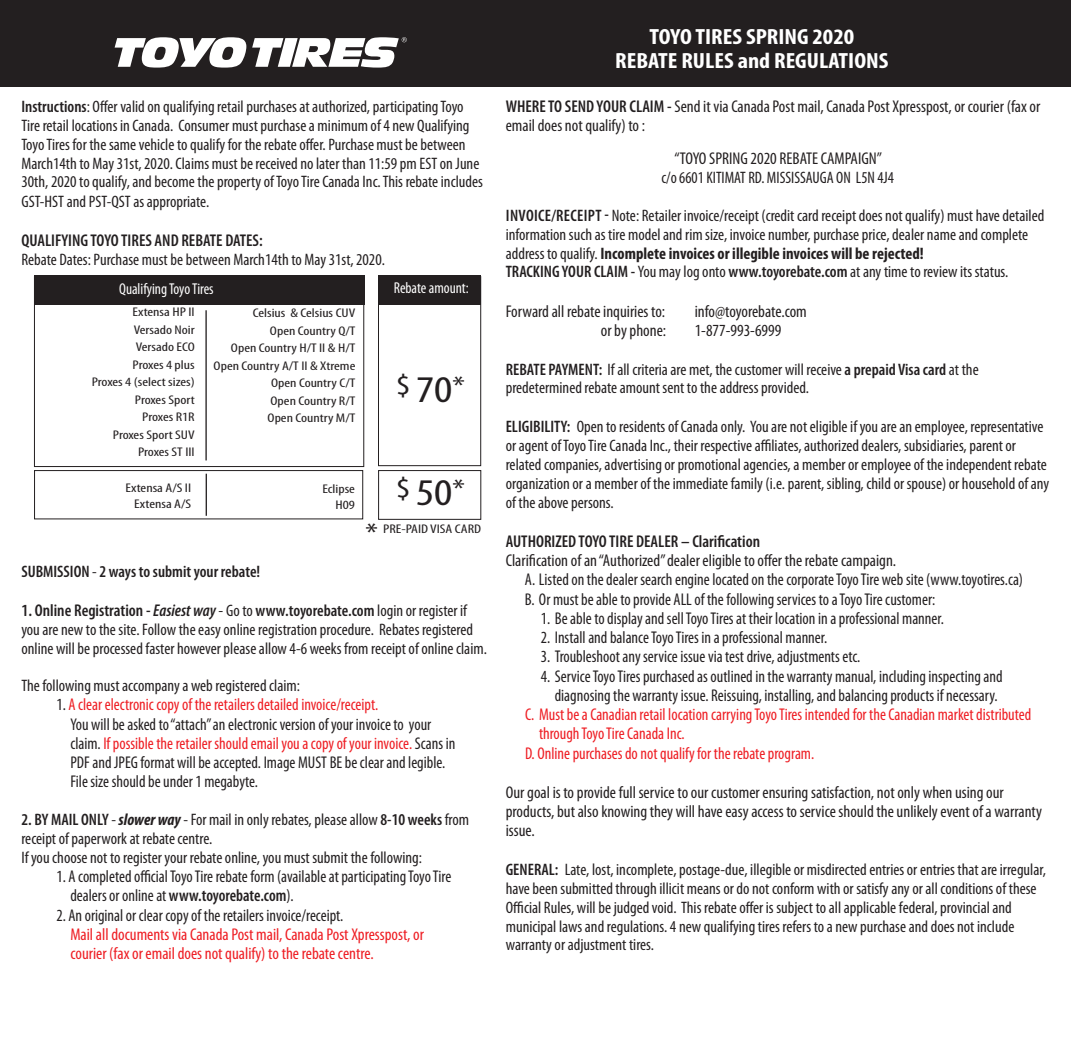
<style>
.page{position:relative;width:1071px;height:1040px;background:#fff}
.page>*{position:absolute;margin:0;border:0;box-sizing:border-box;transform-origin:0 0}
.t1{font:condensed 37.8px "Myriad Pro";color:#231f20;scale:1.25 1}
.t2{font:700 condensed 22.05px/24.5px "Myriad Pro";color:#fff;text-align:center;scale:1.11 1}
.t3{font:condensed 17.15px/19.2px "Myriad Pro";color:#231f20;scale:.96 1}
.t4{font:condensed 17.15px/19.2px "Myriad Pro";color:#231f20}
.t5{font:condensed 17.15px "Myriad Pro";color:#ee1d23;scale:.96 1}
.t6{font:600 condensed 17.15px "Myriad Pro";color:#231f20}
.t7{font:condensed 17.15px/19.2px "Myriad Pro";color:#ee1d23}
.t8{font:condensed 16.62px/18.9px "Myriad Pro";color:#231f20}
.t9{font:condensed 16.62px "Myriad Pro";color:#231f20;scale:.96 1}
.t10{font:600 condensed 16.62px "Myriad Pro";color:#231f20}
.t11{font:condensed 15.75px "Myriad Pro";color:#fff}
.t12{font:condensed 12.6px/17.5px "Myriad Pro";color:#231f20;text-align:right;scale:1.25 1}
.s1{font-weight:600}
.s2{font-size:27.3px}
.s3{font-weight:400}
.s4{font-style:italic}
.s5{font-weight:400;font-size:16.62px}
.s6{font-size:16.62px}
.s7{color:#ee1d23}
.s8{font-weight:700;font-style:italic}
.s9{font-weight:700}
</style>
<div class="page">
<div style="left:0;top:0;width:1071px;height:87px;background:#231f20"></div>
<svg style="left:115px;top:37px;width:131px;height:31px"></svg>
<svg style="left:252px;top:37px;width:155px;height:31px"></svg>
<div style="left:34px;top:276px;width:330px;height:191px;border:1px solid #231f20"></div>
<div style="left:34px;top:470px;width:329px;height:49px;border:1px solid #231f20"></div>
<div style="left:378px;top:276px;width:103px;height:190px;border:1px solid #231f20"></div>
<div style="left:378px;top:470px;width:103px;height:50px;border:1px solid #231f20"></div>
<div style="left:34px;top:275px;width:330px;height:30px;background:#231f20"></div>
<div style="left:378px;top:275px;width:103px;height:30px;background:#231f20"></div>
<hr style="left:205px;top:310px;width:2px;height:150px;background:#231f20">
<hr style="left:206px;top:473px;width:1px;height:43px;background:#231f20">
<p class="t8" style="left:21px;top:97px;width:463px"><span class="s1">Instructions</span>: Offer valid on qualifying retail purchases at authorized, participating Toyo Tire retail locations in Canada. Consumer must purchase a minimum of 4 new Qualifying Toyo Tires for the same vehicle to qualify for the rebate offer. Purchase must be between March14th to May 31st, 2020. Claims must be received no later than 11:59 pm EST on June 30th, 2020 to qualify, and become the property of Toyo Tire Canada Inc. This rebate includes GST-HST and PST-QST as appropriate.</p>
<p class="t6" style="left:21px;top:231px;width:243px">QUALIFYING TOYO TIRES AND REBATE DATES:</p>
<p class="t8" style="left:21px;top:249px;width:365px">Rebate Dates: Purchase must be between March14th to May 31st, 2020.</p>
<p class="t11" style="left:119px;top:279px;width:96px">Qualifying Toyo Tires</p>
<p class="t11" style="left:394px;top:279px;width:76px">Rebate amount:</p>
<p class="t12" style="left:92px;top:303px;width:84px">Extensa HP II<br>Versado Noir<br>Versado ECO<br>Proxes 4 plus<br>Proxes 4 (select sizes)<br>Proxes Sport<br>Proxes R1R<br>Proxes Sport SUV<br>Proxes ST III</p>
<p class="t12" style="left:214px;top:304px;width:115px">Celsius &amp; Celsius CUV<br>Open Country Q/T<br>Open Country H/T II &amp; H/T<br>Open Country A/T II &amp; Xtreme<br>Open Country C/T<br>Open Country R/T<br>Open Country M/T</p>
<h1 class="t1" style="left:396px;top:367px;width:56px"><sup>$</sup> 70<sup>*</sup></h1>
<p class="t12" style="left:126px;top:480px;width:54px;line-height:15.9px">Extensa A/S II<br>Extensa A/S</p>
<p class="t12" style="left:322px;top:481px;width:28px;line-height:15.9px">Eclipse<br>H09</p>
<h1 class="t1" style="left:396px;top:469px;width:56px"><sup>$</sup> 50<sup>*</sup></h1>
<p class="t12" style="left:365px;top:520px;width:94px"><span class="s2">*</span> PRE-PAID VISA CARD</p>
<p class="t10" style="left:21px;top:562px;width:240px">SUBMISSION <span class="s3">-</span> 2 ways to submit your rebate!</p>
<p class="t6" style="left:21px;top:601px;width:447px">1. Online Registration - <span class="s4">Easiest way</span> <span class="s3">-</span> <span class="s5">Go to</span> <span class="s6">www.toyorebate.com</span> <span class="s5">login or register if</span></p>
<p class="t8" style="left:21px;top:619px;width:467px">you are new to the site. Follow the easy online registration procedure. Rebates registered online will be processed faster however please allow 4-6 weeks from receipt of online claim.</p>
<p class="t8" style="left:21px;top:676px;width:280px">The following must accompany a web registered claim:</p>
<p class="t3" style="left:70px;top:695px;width:402px;text-indent:-14px">1. <span class="s7">A clear electronic copy of the retailers detailed invoice/receipt.<br></span>You will be asked to “attach” an electronic version of your invoice to your claim. <span class="s7">If possible the retailer should email you a copy of your invoice.</span> Scans in PDF and JPEG format will be accepted. Image MUST BE be clear and legible.<br>File size should be under 1 megabyte.</p>
<p class="t8" style="left:21px;top:810px;width:449px"><span class="s1">2. BY MAIL ONLY</span> - <span class="s8">slower way</span> - For mail in only rebates, please allow <span class="s1">8-10 weeks</span> from receipt of paperwork at rebate centre.<br>If you choose not to register your rebate online, you must submit the following:</p>
<p class="t3" style="left:70px;top:866px;width:398px;text-indent:-14px">1. A completed official Toyo Tire rebate form (available at participating Toyo Tire dealers or online at <span class="s1">www.toyorebate.com</span>).</p>
<p class="t3" style="left:56px;top:905px;width:301px">2. An original or clear copy of the retailers invoice/receipt.</p>
<p class="t7" style="left:70px;top:924px;width:355px">Mail all documents via Canada Post mail, Canada Post Xpresspost, or courier (fax or email does not qualify) to the rebate centre.</p>
<h2 class="t2" style="left:615px;top:24px;width:248px">TOYO TIRES SPRING 2020<br>REBATE RULES and REGULATIONS</h2>
<p class="t4" style="left:506px;top:96px;width:536px"><span class="s1">WHERE TO SEND YOUR CLAIM -</span> Send it via Canada Post mail, Canada Post Xpresspost, or courier (fax or email does not qualify) to :</p>
<p class="t4" style="left:674px;top:149px;width:209px">“TOYO SPRING 2020 REBATE CAMPAIGN”</p>
<p class="t9" style="left:661px;top:167px;width:244px">c/o 6601 KITIMAT RD. MISSISSAUGA ON L5N 4J4</p>
<p class="t8" style="left:506px;top:206px;width:540px"><span class="s1">INVOICE/RECEIPT -</span> Note: Retailer invoice/receipt (credit card receipt does not qualify) must have detailed information such as tire model and rim size, invoice number, purchase price, dealer name and complete address to qualify. <span class="s9">Incomplete invoices or illegible invoices will be rejected!<br></span><span class="s1">TRACKING YOUR CLAIM -</span> You may log onto <span class="s1">www.toyorebate.com</span> at any time to review its status.</p>
<p class="t4" style="left:506px;top:301px;width:161px">Forward all rebate inquiries to:</p>
<p class="t4" style="left:695px;top:301px;width:114px">info@toyorebate.com</p>
<p class="t4" style="left:601px;top:320px;width:67px">or by phone:</p>
<p class="t4" style="left:695px;top:320px;width:88px">1-877-993-6999</p>
<p class="t8" style="left:506px;top:359px;width:474px"><span class="s1">REBATE PAYMENT:</span> If all criteria are met, the customer will receive <span class="s1">a prepaid Visa card</span> at the predetermined rebate amount sent to the address provided.</p>
<p class="t8" style="left:506px;top:417px;width:545px"><span class="s1">ELIGIBILITY:</span> Open to residents of Canada only. You are not eligible if you are an employee, representative or agent of Toyo Tire Canada Inc., their respective affiliates, authorized dealers, subsidiaries, parent or related companies, advertising or promotional agencies, a member or employee of the independent rebate organization or a member of the immediate family (i.e. parent, sibling, child or spouse) or household of any of the above persons.</p>
<p class="t6" style="left:506px;top:531px;width:256px">AUTHORIZED TOYO TIRE DEALER – Clarification</p>
<p class="t4" style="left:525px;top:550px;width:500px;text-indent:-19px">Clarification of an “Authorized” dealer eligible to offer the rebate campaign.<br>A. Listed on the dealer search engine located on the corporate Toyo Tire web site (www.toyotires.ca)<br>B. Or must be able to provide ALL of the following services to a Toyo Tire customer:</p>
<p class="t3" style="left:541px;top:608px;width:421px">1. Be able to display and sell Toyo Tires at their location in a professional manner.</p>
<p class="t3" style="left:541px;top:627px;width:300px">2. Install and balance Toyo Tires in a professional manner.</p>
<p class="t3" style="left:541px;top:646px;width:335px">3. Troubleshoot any service issue via test drive, adjustments etc.</p>
<p class="t3" style="left:541px;top:666px;width:483px;text-align:center">4. Service Toyo Tires purchased as outlined in the warranty manual, including inspecting and diagnosing the warranty issue. Reissuing, installing, and balancing products if necessary.</p>
<p class="t5" style="left:525px;top:704px;width:529px">C. Must be a Canadian retail location carrying Toyo Tires intended for the Canadian market distributed</p>
<p class="t5" style="left:539px;top:723px;width:153px">through Toyo Tire Canada Inc.</p>
<p class="t5" style="left:525px;top:742px;width:303px">D. Online purchases do not qualify for the rebate program.</p>
<p class="t4" style="left:506px;top:782px;width:538px">Our goal is to provide full service to our customer ensuring satisfaction, not only when using our products, but also knowing they will have easy access to service should the unlikely event of a warranty issue.</p>
<p class="t8" style="left:506px;top:860px;width:542px"><span class="s1">GENERAL:</span> Late, lost, incomplete, postage-due, illegible or misdirected entries or entries that are irregular, have been submitted through illicit means or do not conform with or satisfy any or all conditions of these Official Rules, will be judged void. This rebate offer is subject to all applicable federal, provincial and municipal laws and regulations. 4 new qualifying tires refers to a new purchase and does not include warranty or adjustment tires.</p>
</div>
